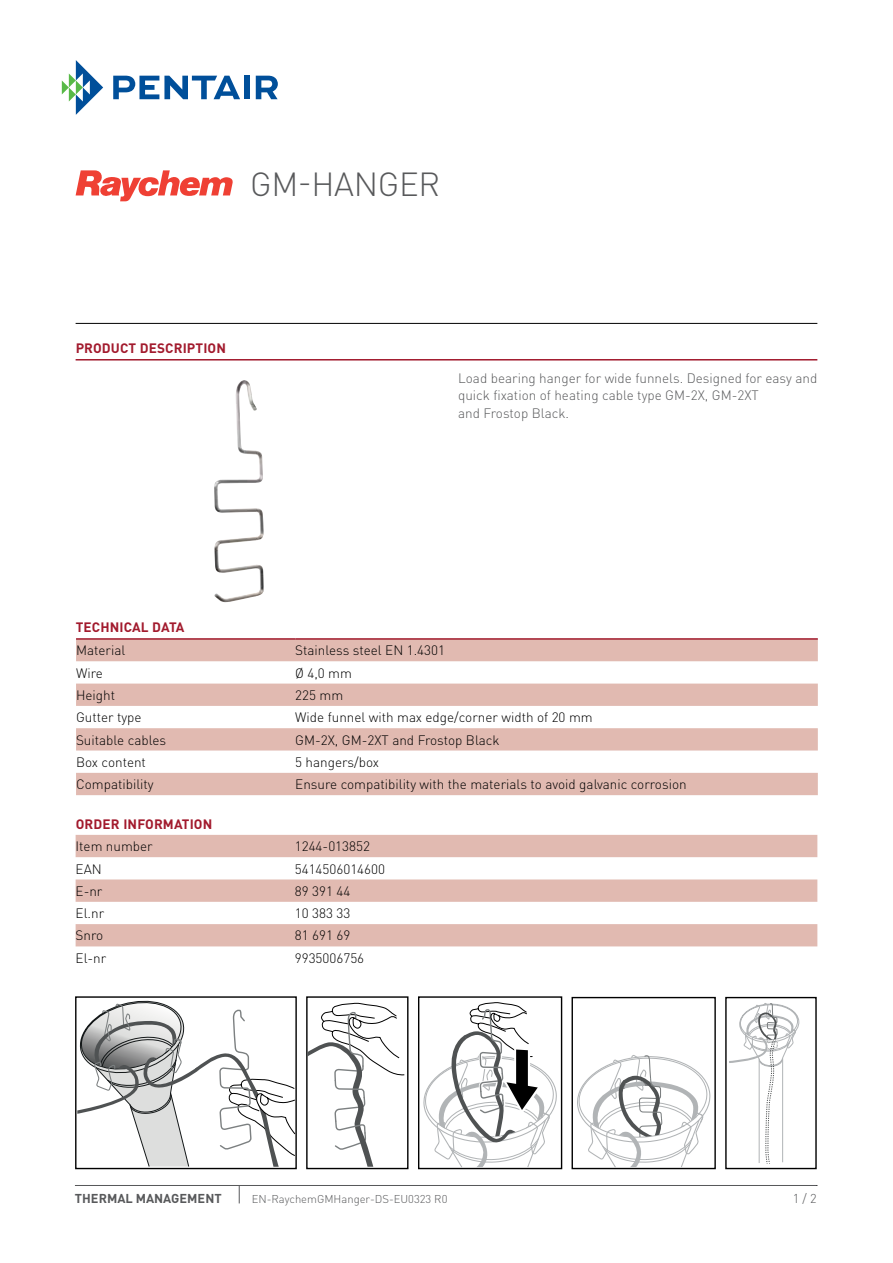
<style>
.page{position:relative;width:893px;height:1263px;background:#fff}
.page>*{position:absolute;margin:0;border:0;box-sizing:border-box;transform-origin:0 0}
.t1{font:300 33px "DIN Pro";letter-spacing:-.01em;color:#58595b}
.t2{font:300 13.5px "DIN Pro";color:#000}
.t3{font:300 13.5px/17.2px "DIN Pro";color:#58595b}
.t4{font:700 13.5px "DIN Pro";letter-spacing:.01em;color:#a21a2d}
.t5{font:700 12.75px "DIN Pro";color:#58595b}
.t6{font:300 12.75px "DIN Pro";color:#58595b}
.t7{font:300 11.25px "DIN Pro";color:#58595b}
</style>
<div class="page">
<svg style="left:76px;top:170px;width:157px;height:31px"></svg>
<svg style="left:62px;top:60px;width:41px;height:55px"></svg>
<svg style="left:113px;top:76px;width:127px;height:23px"></svg>
<div style="left:244px;top:76px;width:6px;height:23px;background:#004f9a"></div>
<svg style="left:256px;top:76px;width:22px;height:23px"></svg>
<hr style="left:75px;top:1185px;width:742px;height:1px;background:#58595b">
<svg style="left:239px;top:1186px;width:1px;height:17px"></svg>
<hr style="left:76px;top:323px;width:741px;height:1px;background:#000">
<hr style="left:76px;top:359px;width:741px;height:1px;background:#a21a2d">
<img style="left:214px;top:380px;width:50px;height:223px">
<div style="left:306px;top:996px;width:102px;height:173px;border:1px solid #000"></div>
<div style="left:418px;top:996px;width:144px;height:173px;border:1px solid #000"></div>
<div style="left:572px;top:997px;width:144px;height:172px;border:1px solid #000"></div>
<div style="left:725px;top:997px;width:92px;height:172px;border:1px solid #000"></div>
<svg style="left:76px;top:996px;width:329px;height:171px"></svg>
<svg style="left:422px;top:1002px;width:137px;height:167px"></svg>
<svg style="left:576px;top:1055px;width:137px;height:114px"></svg>
<svg style="left:729px;top:1003px;width:71px;height:161px"></svg>
<div style="left:76px;top:640px;width:742px;height:21px;background:#e1bab1"></div>
<svg style="left:76px;top:683px;width:742px;height:112px;fill:#e1bab1"></svg>
<hr style="left:76px;top:638px;width:219px;height:2px;background:#a21a2d">
<hr style="left:295px;top:638px;width:523px;height:2px;background:#a21a2d">
<div style="left:76px;top:835px;width:741px;height:22px;background:#e1bab1"></div>
<svg style="left:76px;top:879px;width:741px;height:67px;fill:#e1bab1"></svg>
<h1 class="t1" style="left:250px;top:158px;width:191px">GM-HANGER</h1>
<p class="t4" style="left:76px;top:337px;width:152px">PRODUCT DESCRIPTION</p>
<p class="t3" style="left:458px;top:368px;width:361px">Load bearing hanger for wide funnels. Designed for easy and quick fixation of heating cable type GM-2X, GM-2XT<br>and Frostop Black.</p>
<p class="t4" style="left:76px;top:616px;width:86px">TECHNICAL data</p>
<p class="t2" style="left:76px;top:640px;width:51px">Material</p>
<p class="t2" style="left:295px;top:640px;width:151px">Stainless steel EN 1.4301</p>
<p class="t2" style="left:76px;top:662px;width:28px">Wire</p>
<p class="t2" style="left:295px;top:662px;width:58px">Ø 4,0 mm</p>
<p class="t2" style="left:76px;top:685px;width:41px">Height</p>
<p class="t2" style="left:295px;top:685px;width:49px">225 mm</p>
<p class="t2" style="left:76px;top:707px;width:67px">Gutter type</p>
<p class="t2" style="left:295px;top:707px;width:299px">Wide funnel with max edge/corner width of 20 mm</p>
<p class="t2" style="left:76px;top:729px;width:92px">Suitable cables</p>
<p class="t2" style="left:295px;top:729px;width:206px">GM-2X, GM-2XT and Frostop Black</p>
<p class="t2" style="left:76px;top:751px;width:71px">Box content</p>
<p class="t2" style="left:295px;top:751px;width:85px">5 hangers/box</p>
<p class="t2" style="left:76px;top:774px;width:79px">Compatibility</p>
<p class="t2" style="left:295px;top:774px;width:393px">Ensure compatibility with the materials to avoid galvanic corrosion</p>
<p class="t4" style="left:76px;top:813px;width:138px">ORDER INFORMATION</p>
<p class="t2" style="left:76px;top:836px;width:79px">Item number</p>
<p class="t2" style="left:295px;top:836px;width:77px">1244-013852</p>
<p class="t2" style="left:76px;top:858px;width:28px">EAN</p>
<p class="t2" style="left:295px;top:858px;width:92px">5414506014600</p>
<p class="t2" style="left:76px;top:880px;width:28px">E-nr</p>
<p class="t2" style="left:295px;top:880px;width:57px">89 391 44</p>
<p class="t2" style="left:76px;top:903px;width:30px">El.nr</p>
<p class="t2" style="left:295px;top:903px;width:57px">10 383 33</p>
<p class="t2" style="left:76px;top:925px;width:29px">Snro</p>
<p class="t2" style="left:295px;top:925px;width:57px">81 691 69</p>
<p class="t2" style="left:76px;top:947px;width:32px">El-nr</p>
<p class="t2" style="left:295px;top:947px;width:71px">9935006756</p>
<p class="t5" style="left:75px;top:1188px;width:148px">THERMAL MANAGEMENT</p>
<p class="t7" style="left:252px;top:1190px;width:197px">EN-RaychemGMHanger-DS-EU0323 R0</p>
<p class="t6" style="left:793px;top:1189px;width:25px">1 / 2</p>
</div>
